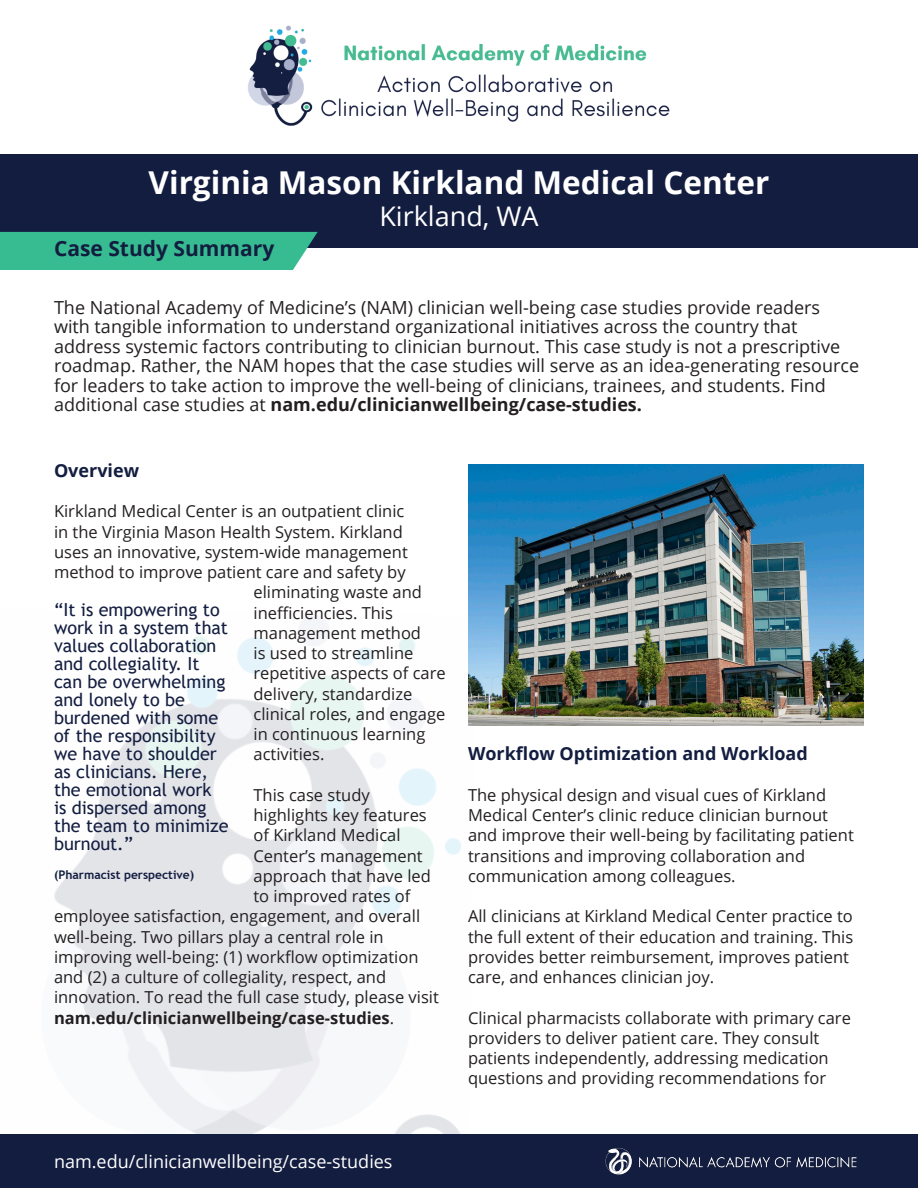
<style>
.page{position:relative;width:918px;height:1188px;background:#fff}
.page>*{position:absolute;margin:0;border:0;box-sizing:border-box;transform-origin:0 0}
.t1{font:700 31.5px "Open Sans";color:#fff}
.t2{font:27px "Open Sans";color:#fff}
.t3{font:700 21px "Open Sans";color:#131d40}
.t4{font:18px/19.5px "Open Sans";color:#231f20}
.t5{font:18px/18px "Trebuchet MS";color:#131d40}
.t6{font:18px "Open Sans";color:#fff}
.t7{font:700 18px "Open Sans";color:#131d40}
.t8{font:16.5px/20.2px "Open Sans";color:#231f20}
.t9{font:700 16.5px "Open Sans";color:#231f20}
.t10{font:700 12px "Trebuchet MS";color:#131d40}
.s1{font-weight:700}
.s2{font-weight:400}
</style>
<div class="page">
<img style="left:248px;top:25px;width:422px;height:101px">
<div style="left:0;top:154px;width:918px;height:93px;background:#131d40"></div>
<div style="left:0;top:232px;width:318px;height:38px;background:#37bc92"></div>
<img style="left:54px;top:616px;width:407px;height:518px">
<div style="left:0;top:1134px;width:918px;height:54px;background:#131d40"></div>
<img style="left:605px;top:1148px;width:252px;height:27px">
<img style="left:468px;top:464px;width:396px;height:262px">
<p class="t1" style="left:149px;top:160px;width:622px">Virginia Mason Kirkland Medical Center</p>
<p class="t2" style="left:379px;top:198px;width:161px">Kirkland, WA</p>
<p class="t3" style="left:54px;top:233px;width:222px">Case Study Summary</p>
<p class="t4" style="left:54px;top:297px;width:807px">The National Academy of Medicine’s (NAM) clinician well-being case studies provide readers with tangible information to understand organizational initiatives across the country that address systemic factors contributing to clinician burnout. This case study is not a prescriptive roadmap. Rather, the NAM hopes that the case studies will serve as an idea-generating resource for leaders to take action to improve the well-being of clinicians, trainees, and students. Find additional case studies at <span class="s1">nam.edu/clinicianwellbeing/case-studies.</span></p>
<p class="t7" style="left:54px;top:458px;width:87px">Overview</p>
<p class="t8" style="left:54px;top:501px;width:352px">Kirkland Medical Center is an outpatient clinic</p>
<p class="t8" style="left:54px;top:521px;width:350px">in the Virginia Mason Health System. Kirkland</p>
<p class="t8" style="left:54px;top:541px;width:355px">uses an innovative, system-wide management</p>
<p class="t8" style="left:54px;top:562px;width:353px">method to improve patient care and safety by</p>
<p class="t8" style="left:254px;top:582px;width:170px">eliminating waste and</p>
<p class="t8" style="left:254px;top:602px;width:141px">inefficiencies. This</p>
<p class="t8" style="left:254px;top:622px;width:169px">management method</p>
<p class="t8" style="left:254px;top:643px;width:162px">is used to streamline</p>
<p class="t8" style="left:254px;top:663px;width:194px">repetitive aspects of care</p>
<p class="t8" style="left:254px;top:683px;width:160px">delivery, standardize</p>
<p class="t8" style="left:254px;top:703px;width:193px">clinical roles, and engage</p>
<p class="t8" style="left:254px;top:724px;width:173px">in continuous learning</p>
<p class="t8" style="left:254px;top:744px;width:72px">activities.</p>
<p class="t8" style="left:254px;top:784px;width:118px">This case study</p>
<p class="t8" style="left:254px;top:805px;width:175px">highlights key features</p>
<p class="t8" style="left:254px;top:825px;width:149px">of Kirkland Medical</p>
<p class="t8" style="left:254px;top:845px;width:171px">Center’s management</p>
<p class="t8" style="left:254px;top:865px;width:179px">approach that have led</p>
<p class="t8" style="left:254px;top:886px;width:159px">to improved rates of</p>
<p class="t8" style="left:54px;top:906px;width:368px">employee satisfaction, engagement, and overall</p>
<p class="t8" style="left:54px;top:926px;width:331px">well-being. Two pillars play a central role in</p>
<p class="t8" style="left:54px;top:946px;width:366px">improving well-being: (1) workflow optimization</p>
<p class="t8" style="left:54px;top:967px;width:334px">and (2) a culture of collegiality, respect, and</p>
<p class="t8" style="left:54px;top:987px;width:386px">innovation. To read the full case study, please visit</p>
<p class="t9" style="left:54px;top:1006px;width:342px">nam.edu/clinicianwellbeing/case-studies<span class="s2">.</span></p>
<p class="t5" style="left:54px;top:601px;width:176px">“It is empowering to work in a system that values collaboration and collegiality. It can be overwhelming and lonely to be burdened with some of the responsibility we have to shoulder as clinicians. Here, the emotional work<br>is dispersed among the team to minimize burnout.”</p>
<p class="t10" style="left:54px;top:867px;width:142px">(Pharmacist perspective)</p>
<p class="t7" style="left:468px;top:741px;width:341px">Workflow Optimization and Workload</p>
<p class="t8" style="left:468px;top:784px;width:387px">The physical design and visual cues of Kirkland Medical Center’s clinic reduce clinician burnout and improve their well-being by facilitating patient transitions and improving collaboration and communication among colleagues.</p>
<p class="t8" style="left:468px;top:906px;width:387px">All clinicians at Kirkland Medical Center practice to the full extent of their education and training. This provides better reimbursement, improves patient care, and enhances clinician joy.</p>
<p class="t8" style="left:468px;top:1007px;width:384px">Clinical pharmacists collaborate with primary care providers to deliver patient care. They consult patients independently, addressing medication questions and providing recommendations for</p>
<p class="t6" style="left:54px;top:1149px;width:340px">nam.edu/clinicianwellbeing/case-studies</p>
</div>
